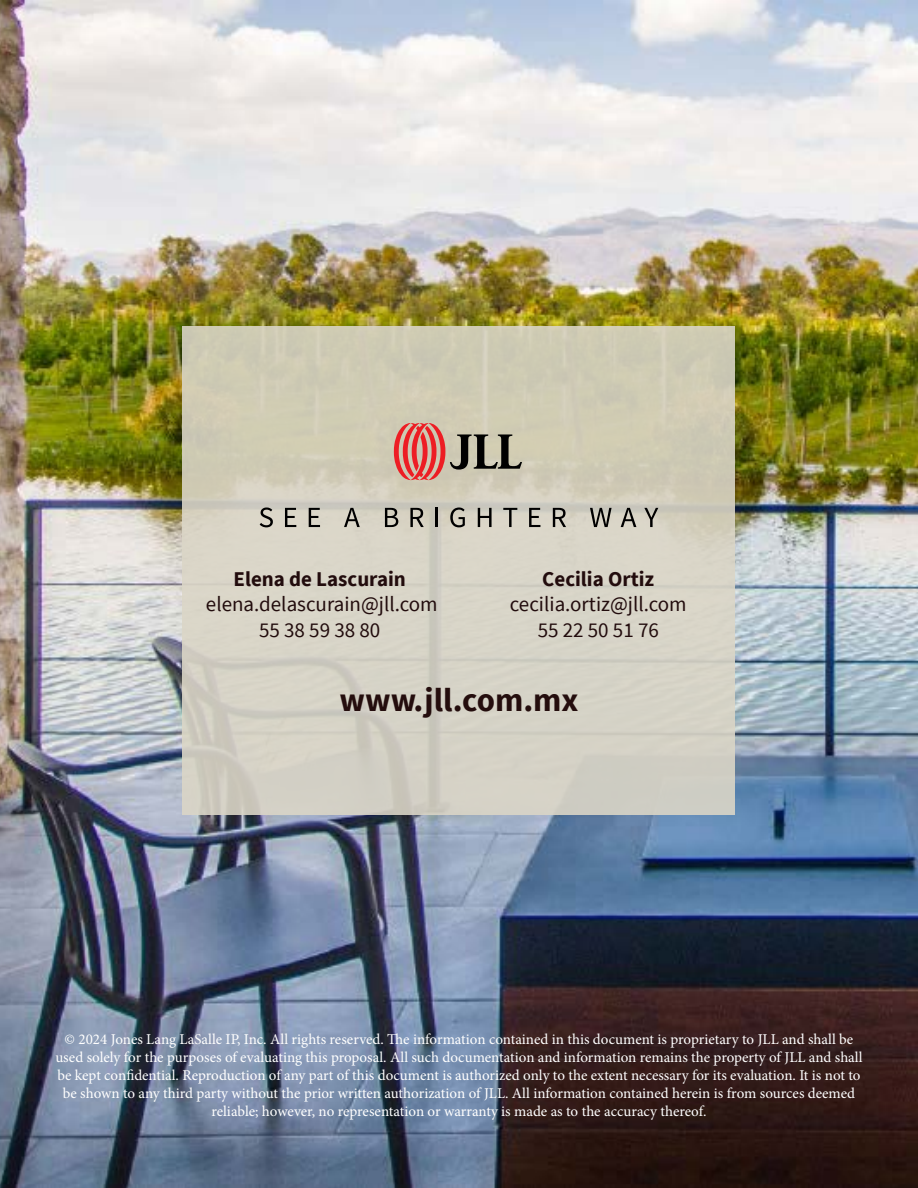
<style>
.page{position:relative;width:918px;height:1188px;background:#fff}
.page>*{position:absolute;margin:0;border:0;box-sizing:border-box;transform-origin:0 0}
.t1{font:700 33px "Source Sans Pro";color:#240d0d}
.t2{font:21px/25.2px "Source Sans Pro";color:#220c0d;text-align:center}
.t3{font:700 21px "Source Sans Pro";color:#220c0d}
.t4{font:15px/18px "Minion Pro";color:#fff;text-align:center}
</style>
<div class="page">
<img style="left:0;top:0;width:918px;height:1188px">
<div style="left:183px;top:326px;width:552px;height:488px;background:linear-gradient(to right,#d4cfc0,#d3d0c0)"></div>
<svg style="left:260px;top:508px;width:13px;height:19px"></svg>
<svg style="left:285px;top:508px;width:11px;height:19px"></svg>
<svg style="left:309px;top:508px;width:11px;height:19px"></svg>
<svg style="left:344px;top:508px;width:16px;height:19px"></svg>
<svg style="left:385px;top:508px;width:13px;height:19px"></svg>
<svg style="left:410px;top:508px;width:14px;height:19px"></svg>
<hr style="left:435px;top:508px;width:3px;height:19px;background:#000">
<svg style="left:450px;top:508px;width:15px;height:19px"></svg>
<svg style="left:478px;top:508px;width:14px;height:19px"></svg>
<svg style="left:503px;top:508px;width:14px;height:19px"></svg>
<svg style="left:529px;top:508px;width:11px;height:19px"></svg>
<svg style="left:553px;top:508px;width:13px;height:19px"></svg>
<svg style="left:590px;top:508px;width:22px;height:19px"></svg>
<svg style="left:621px;top:508px;width:15px;height:19px"></svg>
<svg style="left:644px;top:508px;width:14px;height:19px"></svg>
<svg style="left:394px;top:423px;width:128px;height:57px"></svg>
<h2 class="t3" style="left:234px;top:565px;width:174px">Elena de Lascurain</h2>
<h2 class="t2" style="left:206px;top:592px;width:233px">elena.delascurain@jll.com<br>55 38 59 38 80</h2>
<h2 class="t3" style="left:542px;top:565px;width:113px">Cecilia Ortiz</h2>
<h2 class="t2" style="left:510px;top:592px;width:178px">cecilia.ortiz@jll.com<br>55 22 50 51 76</h2>
<h1 class="t1" style="left:339px;top:678px;width:241px">www.jll.com.mx</h1>
<p class="t4" style="left:55px;top:1030px;width:809px">© 2024 Jones Lang LaSalle IP, Inc. All rights reserved. The information contained in this document is proprietary to JLL and shall be used solely for the purposes of evaluating this proposal. All such documentation and information remains the property of JLL and shall be kept confidential. Reproduction of any part of this document is authorized only to the extent necessary for its evaluation. It is not to be shown to any third party without the prior written authorization of JLL. All information contained herein is from sources deemed reliable; however, no representation or warranty is made as to the accuracy thereof.</p>
</div>
